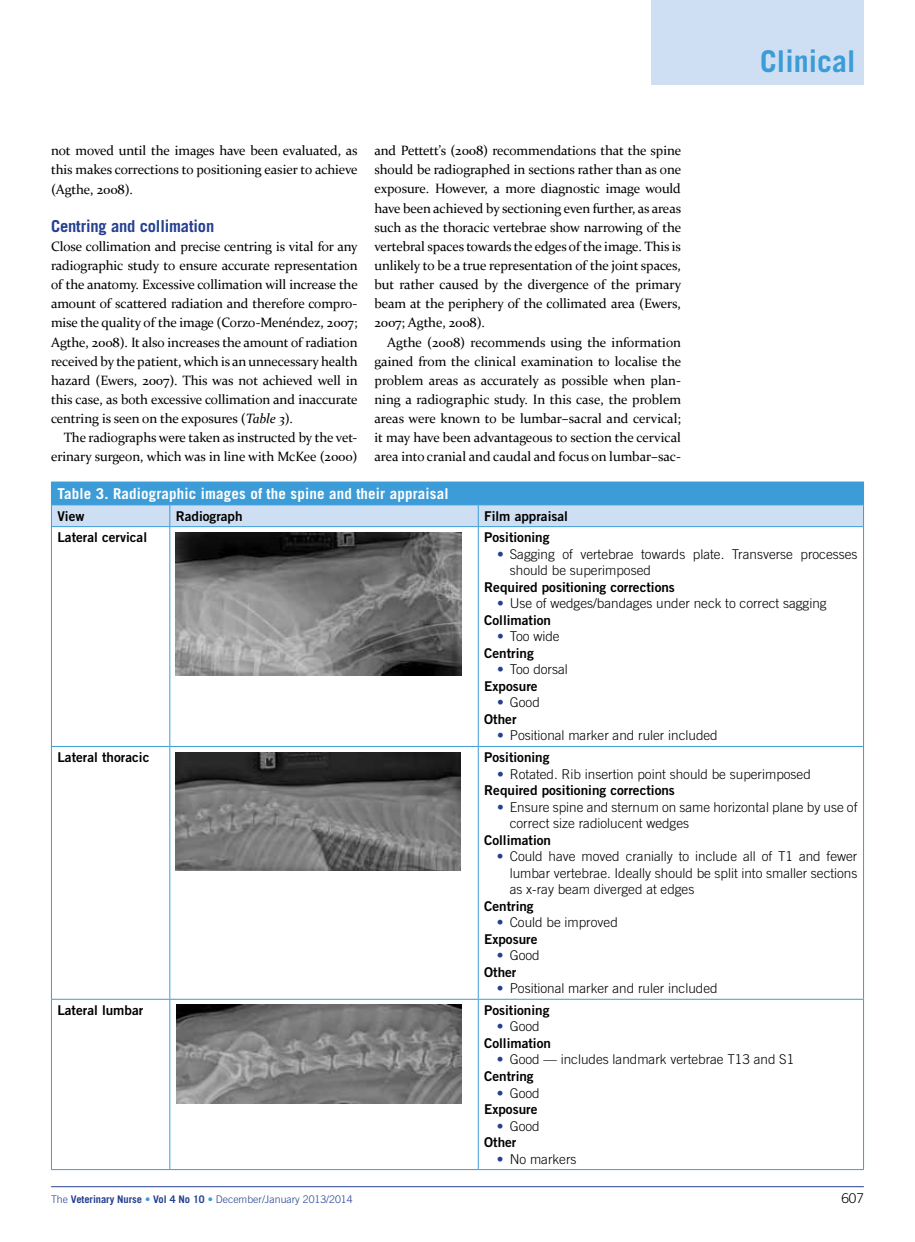
<style>
.page{position:relative;width:915px;height:1242px;background:#fff}
.page>*{position:absolute;margin:0;border:0;box-sizing:border-box;transform-origin:0 0}
.t1{font:700 30px "Trade Gothic LT Std";color:#3c9cd7}
.t2{font:700 16.5px "Trade Gothic LT Std";letter-spacing:-.01em;color:#25408f}
.t3{font:700 15px "Trade Gothic LT Std";letter-spacing:.01em;color:#fff}
.t4{font:13.5px/19.2px "Constantia";letter-spacing:-.01em;color:#000;text-align:justify}
.t5{font:300 13.5px/16.5px "Trade Gothic LT Std";color:#000}
.t6{font:13.5px "Trade Gothic LT Std Bd 2";color:#000}
.t7{font:300 10.5px "Trade Gothic LT Std";color:#25408f}
.s1{font-style:italic}
.s2{color:#25408f}
.s3{font-weight:700}
.s4{color:#3c9cd7}
</style>
<div class="page">
<div style="left:651px;top:0;width:212px;height:85px;background:#cedff3"></div>
<hr style="left:51px;top:1186px;width:812px;height:1px;background:#25408f">
<hr style="left:51px;top:481px;width:119px;height:1px;background:#3c9cd7">
<hr style="left:170px;top:481px;width:308px;height:1px;background:#3c9cd7">
<hr style="left:478px;top:481px;width:385px;height:1px;background:#3c9cd7">
<svg style="left:51px;top:482px;width:812px;height:44px;background:#81bbe4"></svg>
<hr style="left:478px;top:504px;width:385px;height:1px;background:#3c9cd7">
<hr style="left:51px;top:527px;width:1px;height:219px;background:#3c9cd7">
<hr style="left:51px;top:526px;width:119px;height:1px;background:#3c9cd7">
<hr style="left:169px;top:527px;width:1px;height:219px;background:#3c9cd7">
<hr style="left:170px;top:526px;width:308px;height:1px;background:#3c9cd7">
<hr style="left:477px;top:527px;width:1px;height:219px;background:#3c9cd7">
<hr style="left:862px;top:527px;width:1px;height:219px;background:#3c9cd7">
<hr style="left:478px;top:526px;width:385px;height:1px;background:#3c9cd7">
<hr style="left:51px;top:747px;width:1px;height:252px;background:#3c9cd7">
<hr style="left:51px;top:746px;width:119px;height:1px;background:#3c9cd7">
<hr style="left:169px;top:747px;width:1px;height:252px;background:#3c9cd7">
<hr style="left:170px;top:746px;width:308px;height:1px;background:#3c9cd7">
<hr style="left:477px;top:747px;width:1px;height:252px;background:#3c9cd7">
<hr style="left:862px;top:747px;width:1px;height:252px;background:#3c9cd7">
<hr style="left:478px;top:746px;width:385px;height:1px;background:#3c9cd7">
<hr style="left:51px;top:999px;width:1px;height:170px;background:#3c9cd7">
<hr style="left:51px;top:999px;width:119px;height:1px;background:#3c9cd7">
<hr style="left:51px;top:1169px;width:119px;height:1px;background:#3c9cd7">
<hr style="left:169px;top:999px;width:1px;height:170px;background:#3c9cd7">
<hr style="left:170px;top:999px;width:308px;height:1px;background:#3c9cd7">
<hr style="left:170px;top:1169px;width:308px;height:1px;background:#3c9cd7">
<hr style="left:477px;top:999px;width:1px;height:170px;background:#3c9cd7">
<hr style="left:862px;top:999px;width:1px;height:170px;background:#3c9cd7">
<hr style="left:478px;top:999px;width:385px;height:1px;background:#3c9cd7">
<hr style="left:478px;top:1169px;width:385px;height:1px;background:#3c9cd7">
<img style="left:176px;top:532px;width:285px;height:144px">
<img style="left:176px;top:752px;width:285px;height:119px">
<img style="left:176px;top:1004px;width:285px;height:100px">
<p class="t4" style="left:51px;top:140px;width:308px">not moved until the images have been evaluated, as this makes corrections to positioning easier to achieve (Agthe, 2008).</p>
<p class="t2" style="left:51px;top:216px;width:165px">Centring and collimation</p>
<p class="t4" style="left:51px;top:236px;width:308px">Close collimation and precise centring is vital for any radiographic study to ensure accurate representation of the anatomy. Excessive collimation will increase the amount of scattered radiation and therefore compro&shy;mise the quality of the image (Corzo-Menéndez, 2007; Agthe, 2008). It also increases the amount of radiation received by the patient, which is an unnecessary health hazard (Ewers, 2007). This was not achieved well in this case, as both excessive collimation and inaccurate centring is seen on the exposures (<span class="s1">Table 3</span>).</p>
<p class="t4" style="left:51px;top:427px;width:308px;text-align:right">The radiographs were taken as instructed by the vet&shy;erinary surgeon, which was in line with McKee (2000)</p>
<p class="t4" style="left:374px;top:140px;width:308px">and Pettett’s (2008) recommendations that the spine should be radiographed in sections rather than as one exposure. However, a more diagnostic image would have been achieved by sectioning even further, as areas such as the thoracic vertebrae show narrowing of the vertebral spaces towards the edges of the image. This is unlikely to be a true representation of the joint spaces, but rather caused by the divergence of the primary beam at the periphery of the collimated area (Ewers, 2007; Agthe, 2008).</p>
<p class="t4" style="left:374px;top:332px;width:308px;text-indent:13px">Agthe (2008) recommends using the information gained from the clinical examination to localise the problem areas as accurately as possible when plan&shy;ning a radiographic study. In this case, the problem areas were known to be lumbar–sacral and cervical; it may have been advantageous to section the cervical area into cranial and caudal and focus on lumbar–sac-</p>
<h1 class="t1" style="left:760px;top:42px;width:97px">Clinical</h1>
<p class="t3" style="left:57px;top:484px;width:392px">Table 3. Radiographic images of the spine and their appraisal</p>
<p class="t6" style="left:57px;top:507px;width:29px">View</p>
<p class="t6" style="left:176px;top:507px;width:68px">Radiograph</p>
<p class="t6" style="left:484px;top:507px;width:85px">Film appraisal</p>
<p class="t6" style="left:57px;top:529px;width:91px">Lateral cervical</p>
<p class="t6" style="left:484px;top:529px;width:67px">Positioning</p>
<p class="t5" style="left:509px;top:545px;width:349px;text-indent:-13px"><span class="s2">•</span> Sagging of vertebrae towards plate. Transverse processes should be superimposed</p>
<p class="t6" style="left:484px;top:578px;width:192px">Required positioning corrections</p>
<p class="t5" style="left:497px;top:595px;width:331px"><span class="s2">•</span> Use of wedges/bandages under neck to correct sagging</p>
<p class="t6" style="left:484px;top:611px;width:68px">Collimation</p>
<p class="t5" style="left:497px;top:628px;width:64px"><span class="s2">•</span> Too wide</p>
<p class="t6" style="left:484px;top:644px;width:51px">Centring</p>
<p class="t5" style="left:497px;top:661px;width:72px"><span class="s2">•</span> Too dorsal</p>
<p class="t6" style="left:484px;top:677px;width:55px">Exposure</p>
<p class="t5" style="left:497px;top:694px;width:44px"><span class="s2">•</span> Good</p>
<p class="t6" style="left:484px;top:710px;width:34px">Other</p>
<p class="t5" style="left:497px;top:727px;width:222px"><span class="s2">•</span> Positional marker and ruler included</p>
<p class="t6" style="left:57px;top:749px;width:93px">Lateral thoracic</p>
<p class="t6" style="left:484px;top:749px;width:67px">Positioning</p>
<p class="t5" style="left:497px;top:765px;width:315px"><span class="s2">•</span> Rotated. Rib insertion point should be superimposed</p>
<p class="t6" style="left:484px;top:782px;width:192px">Required positioning corrections</p>
<p class="t5" style="left:509px;top:798px;width:349px;text-indent:-13px"><span class="s2">•</span> Ensure spine and sternum on same horizontal plane by use of correct size radiolucent wedges</p>
<p class="t6" style="left:484px;top:831px;width:68px">Collimation</p>
<p class="t5" style="left:509px;top:848px;width:349px;text-align:justify;text-indent:-13px"><span class="s2">•</span> Could have moved cranially to include all of T1 and fewer lumbar vertebrae. Ideally should be split into smaller sections as x-ray beam diverged at edges</p>
<p class="t6" style="left:484px;top:897px;width:51px">Centring</p>
<p class="t5" style="left:497px;top:914px;width:122px"><span class="s2">•</span> Could be improved</p>
<p class="t6" style="left:484px;top:930px;width:55px">Exposure</p>
<p class="t5" style="left:497px;top:947px;width:44px"><span class="s2">•</span> Good</p>
<p class="t6" style="left:484px;top:963px;width:34px">Other</p>
<p class="t5" style="left:497px;top:980px;width:222px"><span class="s2">•</span> Positional marker and ruler included</p>
<p class="t6" style="left:57px;top:1001px;width:87px">Lateral lumbar</p>
<p class="t6" style="left:484px;top:1001px;width:67px">Positioning</p>
<p class="t5" style="left:497px;top:1018px;width:44px"><span class="s2">•</span> Good</p>
<p class="t6" style="left:484px;top:1034px;width:68px">Collimation</p>
<p class="t5" style="left:497px;top:1051px;width:299px"><span class="s2">•</span> Good — includes landmark vertebrae T13 and S1</p>
<p class="t6" style="left:484px;top:1067px;width:51px">Centring</p>
<p class="t5" style="left:497px;top:1084px;width:44px"><span class="s2">•</span> Good</p>
<p class="t6" style="left:484px;top:1100px;width:55px">Exposure</p>
<p class="t5" style="left:497px;top:1117px;width:44px"><span class="s2">•</span> Good</p>
<p class="t6" style="left:484px;top:1133px;width:34px">Other</p>
<p class="t5" style="left:497px;top:1150px;width:81px"><span class="s2">•</span> No markers</p>
<p class="t7" style="left:51px;top:1192px;width:303px">The <span class="s3">Veterinary Nurse</span> <span class="s4">•</span> <span class="s3">Vol 4 No 10</span> <span class="s4">•</span> December/January 2013/2014</p>
<p class="t5" style="left:841px;top:1189px;width:24px">607</p>
</div>
